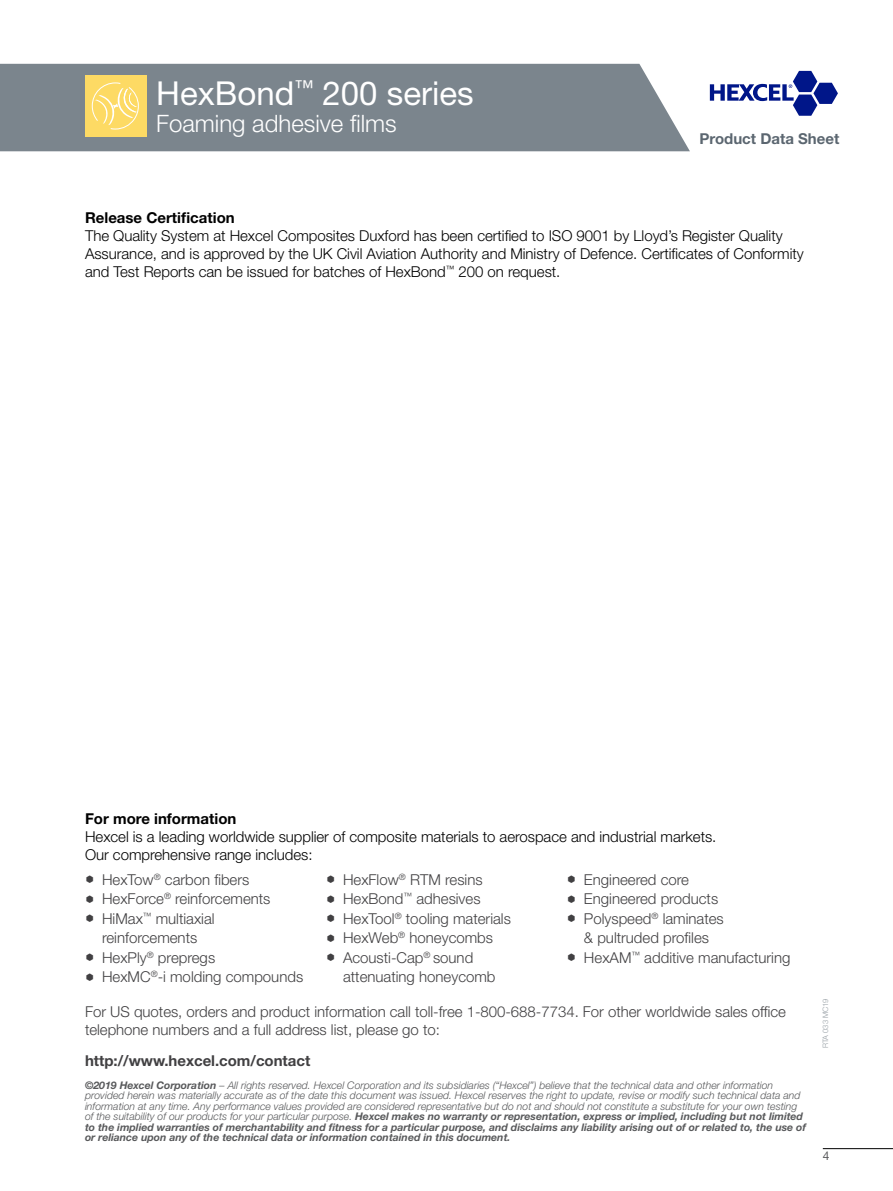
<style>
.page{position:relative;width:893px;height:1191px;background:#fff}
.page>*{position:absolute;margin:0;border:0;box-sizing:border-box;transform-origin:0 0}
.t1{font:33px "Helvetica Neue LT Std";color:#fff}
.t2{font:300 24px "Helvetica Neue LT Std";color:#fff}
.t3{font:300 15px/19.5px "Helvetica Neue LT Std";color:#414042}
.t4{font:300 15px/18px "Helvetica Neue LT Std";color:#000}
.t5{font:700 15px "Helvetica Neue LT Std";color:#000}
.t6{font:700 15px "Helvetica Neue LT Std";color:#414042}
.t7{font:700 15px "Helvetica Neue LT Std";color:#5b6670}
.t8{font:12px "Helvetica Neue LT Std";color:#58595b}
.t9{font:italic 300 10.5px/10.5px "Helvetica Neue LT Std";color:#58595b}
.t10{font:300 7.5px "Helvetica Neue LT Std";color:#949ca2}
.s1{font-weight:700}
</style>
<div class="page">
<div style="left:0;top:64px;width:690px;height:87px;background:#7b858d"></div>
<div style="left:85px;top:75px;width:61px;height:62px;background:#fdda64"></div>
<svg style="left:91px;top:82px;width:48px;height:48px"></svg>
<svg style="left:710px;top:71px;width:128px;height:45px"></svg>
<hr style="left:823px;top:1148px;width:70px;height:1px;background:#000">
<h1 class="t1" style="left:156px;top:74px;width:319px">HexBond<sup>™</sup> 200 series</h1>
<h2 class="t2" style="left:156px;top:109px;width:242px">Foaming adhesive films</h2>
<h3 class="t7" style="left:699px;top:129px;width:141px">Product Data Sheet</h3>
<h3 class="t5" style="left:85px;top:209px;width:151px">Release Certification</h3>
<p class="t4" style="left:85px;top:227px;width:720px">The Quality System at Hexcel Composites Duxford has been certified to ISO 9001 by Lloyd’s Register Quality<br>Assurance, and is approved by the UK Civil Aviation Authority and Ministry of Defence. Certificates of Conformity and Test Reports can be issued for batches of HexBond<sup>™</sup> 200 on request.</p>
<h3 class="t5" style="left:85px;top:809px;width:153px">For more information</h3>
<h3 class="t4" style="left:85px;top:827px;width:633px">Hexcel is a leading worldwide supplier of composite materials to aerospace and industrial markets.<br>Our comprehensive range includes:</h3>
<h3 class="t3" style="left:102px;top:869px;width:203px">HexTow<sup>®</sup> carbon fibers<br>HexForce<sup>®</sup> reinforcements<br>HiMax<sup>™</sup> multiaxial reinforcements<br>HexPly<sup>®</sup> prepregs<br>HexMC<sup>®</sup>-i molding compounds</h3>
<h3 class="t3" style="left:343px;top:869px;width:169px">HexFlow<sup>®</sup> RTM resins<br>HexBond<sup>™</sup> adhesives<br>HexTool<sup>®</sup> tooling materials<br>HexWeb<sup>®</sup> honeycombs<br>Acousti-Cap<sup>®</sup> sound attenuating honeycomb</h3>
<h3 class="t3" style="left:584px;top:869px;width:208px">Engineered core<br>Engineered products<br>Polyspeed<sup>®</sup> laminates<br>&amp; pultruded profiles<br>HexAM<sup>™</sup> additive manufacturing</h3>
<h3 class="t3" style="left:85px;top:1002px;width:702px;line-height:18px">For US quotes, orders and product information call toll-free 1-800-688-7734. For other worldwide sales office telephone numbers and a full address list, please go to:</h3>
<h3 class="t6" style="left:85px;top:1051px;width:227px">http://www.hexcel.com/contact</h3>
<p class="t9" style="left:85px;top:1079px;width:723px"><span class="s1">©2019 Hexcel Corporation</span> – All rights reserved. Hexcel Corporation and its subsidiaries (“Hexcel”) believe that the technical data and other information provided herein was materially accurate as of the date this document was issued. Hexcel reserves the right to update, revise or modify such technical data and information at any time. Any performance values provided are considered representative but do not and should not constitute a substitute for your own testing of the suitability of our products for your particular purpose. <span class="s1">Hexcel makes no warranty or representation, express or implied, including but not limited to the implied warranties of merchantability and fitness for a particular purpose, and disclaims any liability arising out of or related to, the use of or reliance upon any of the technical data or information contained in this document.</span></p>
<p class="t10" style="left:821px;top:1048px;width:51px;rotate:-90deg">RTA 033 MC19</p>
<p class="t8" style="left:823px;top:1148px;width:8px">4</p>
</div>
